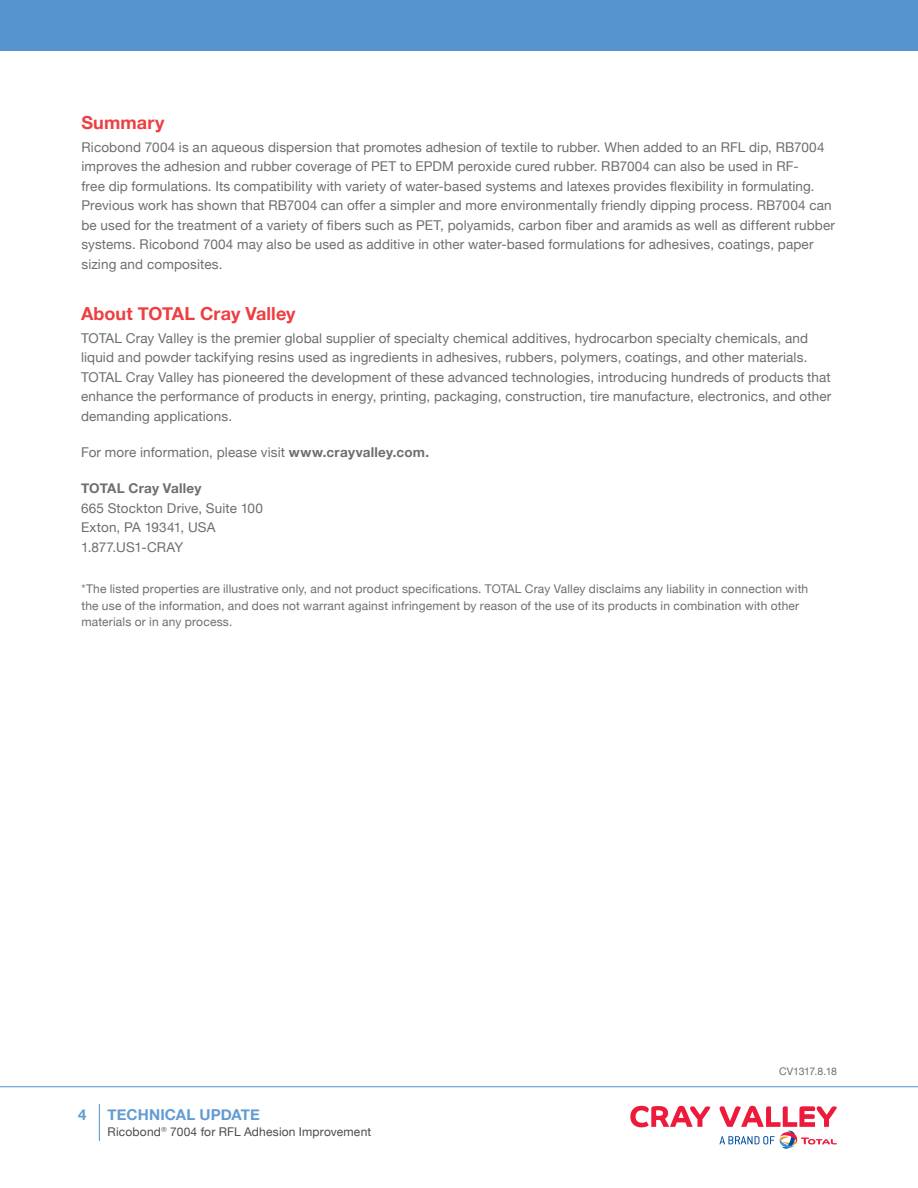
<style>
.page{position:relative;width:918px;height:1188px;background:#fff}
.page>*{position:absolute;margin:0;border:0;box-sizing:border-box;transform-origin:0 0}
.t1{font:700 18px "Helvetica Neue";letter-spacing:.005em;color:#ef3e42}
.t2{font:700 15px "Helvetica Neue";letter-spacing:.005em;color:#629cd2}
.t3{font:13.5px/19.5px "Helvetica Neue";letter-spacing:.01em;color:#6d6e71}
.t4{font:700 13.5px "Helvetica Neue";letter-spacing:.015em;color:#6d6e71}
.t5{font:12px/16.5px "Helvetica Neue";letter-spacing:.015em;color:#6d6e71}
.t6{font:12px "Helvetica Neue";letter-spacing:.015em;color:#4d4a4a}
.t7{font:10.5px "Helvetica Neue";letter-spacing:-.025em;color:#6d6e71}
.s1{font-weight:700}
</style>
<div class="page">
<div style="left:0;top:0;width:918px;height:51px;background:#5091cd"></div>
<svg style="left:630px;top:1106px;width:80px;height:21px"></svg>
<svg style="left:719px;top:1106px;width:118px;height:43px"></svg>
<hr style="left:99px;top:1104px;width:1px;height:37px;background:#5091cd">
<hr style="left:0;top:1086px;width:918px;height:1px;background:#5091cd">
<h1 class="t1" style="left:81px;top:112px;width:84px">Summary</h1>
<p class="t3" style="left:81px;top:137px;width:755px">Ricobond 7004 is an aqueous dispersion that promotes adhesion of textile to rubber. When added to an RFL dip, RB7004 improves the adhesion and rubber coverage of PET to EPDM peroxide cured rubber. RB7004 can also be used in RF-<br>free dip formulations. Its compatibility with variety of water-based systems and latexes provides flexibility in formulating.<br>Previous work has shown that RB7004 can offer a simpler and more environmentally friendly dipping process. RB7004 can be used for the treatment of a variety of fibers such as PET, polyamids, carbon fiber and aramids as well as different rubber systems. Ricobond 7004 may also be used as additive in other water-based formulations for adhesives, coatings, paper sizing and composites.</p>
<h1 class="t1" style="left:81px;top:302px;width:216px">About TOTAL Cray Valley</h1>
<p class="t3" style="left:81px;top:328px;width:752px">TOTAL Cray Valley is the premier global supplier of specialty chemical additives, hydrocarbon specialty chemicals, and liquid and powder tackifying resins used as ingredients in adhesives, rubbers, polymers, coatings, and other materials.<br>TOTAL Cray Valley has pioneered the development of these advanced technologies, introducing hundreds of products that enhance the performance of products in energy, printing, packaging, construction, tire manufacture, electronics, and other demanding applications.</p>
<p class="t3" style="left:81px;top:442px;width:350px">For more information, please visit <span class="s1">www.crayvalley.com.</span></p>
<p class="t4" style="left:81px;top:480px;width:122px">TOTAL Cray Valley</p>
<p class="t3" style="left:81px;top:498px;width:184px">665 Stockton Drive, Suite 100<br>Exton, PA 19341, USA<br>1.877.US1-CRAY</p>
<p class="t5" style="left:81px;top:581px;width:728px">*The listed properties are illustrative only, and not product specifications. TOTAL Cray Valley disclaims any liability in connection with the use of the information, and does not warrant against infringement by reason of the use of its products in combination with other materials or in any process.</p>
<p class="t2" style="left:78px;top:1106px;width:10px">4</p>
<p class="t2" style="left:108px;top:1105px;width:154px">TECHNICAL UPDATE</p>
<p class="t6" style="left:108px;top:1124px;width:265px">Ricobond<sup>®</sup> 7004 for RFL Adhesion Improvement</p>
<p class="t7" style="left:779px;top:1065px;width:59px">CV1317.8.18</p>
</div>
